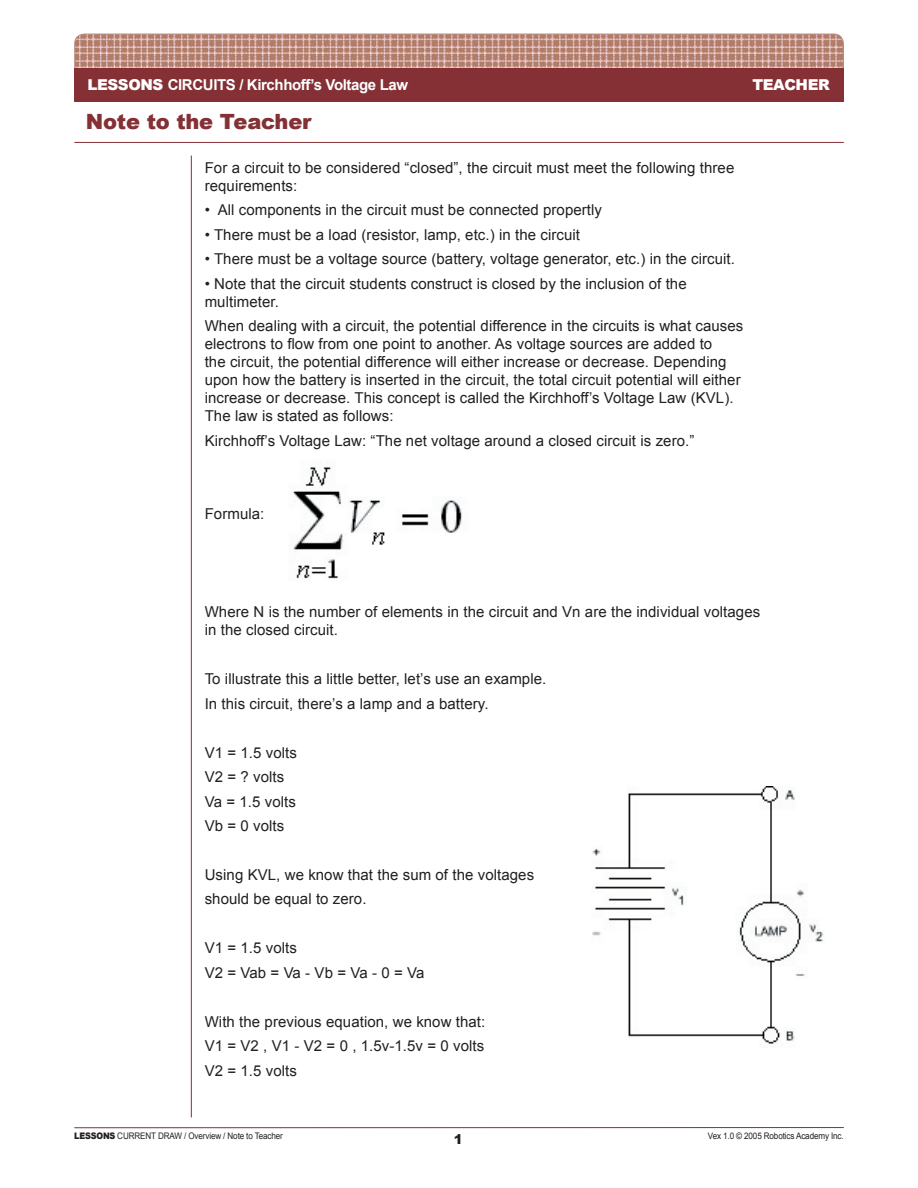
<style>
.page{position:relative;width:918px;height:1188px;background:#fff}
.page>*{position:absolute;margin:0;border:0;box-sizing:border-box;transform-origin:0 0}
.t1{font:900 21px "Arial";letter-spacing:-.01em;color:#843034}
.t2{font:15px/18px "Arial";letter-spacing:.005em;color:#231f20}
.t3{font:700 15px "Arial";letter-spacing:-.025em;color:#fff}
.t4{font:900 15px "Arial";letter-spacing:-.025em;color:#fff}
.t5{font:900 13.5px "Arial";color:#231f20}
.t6{font:9px "Arial";letter-spacing:-.015em;color:#231f20;scale:.9 1}
.s1{font-weight:900}
</style>
<div class="page">
<img style="left:75px;top:34px;width:768px;height:34px">
<div style="left:74px;top:34px;width:770px;height:57px;border:1px solid #b7877b;border-radius:10px"></div>
<div style="left:74px;top:68px;width:770px;height:34px;background:#843034"></div>
<hr style="left:74px;top:142px;width:770px;height:1px;background:#843034">
<hr style="left:74px;top:1127px;width:770px;height:1px;background:#843034">
<hr style="left:191px;top:156px;width:1px;height:961px;background:#843034">
<img style="left:293px;top:467px;width:169px;height:112px">
<img style="left:592px;top:786px;width:232px;height:258px">
<p class="t3" style="left:87px;top:75px;width:322px"><span class="s1">LESSONS</span> CIRCUITS / Kirchhoff’s Voltage Law</p>
<p class="t4" style="left:752px;top:73px;width:79px">TEACHER</p>
<h1 class="t1" style="left:86px;top:106px;width:227px">Note to the Teacher</h1>
<p class="t2" style="left:205px;top:159px;width:531px">For a circuit to be considered “closed”, the circuit must meet the following three requirements:</p>
<p class="t2" style="left:205px;top:201px;width:399px">• All components in the circuit must be connected propertly</p>
<p class="t2" style="left:205px;top:226px;width:377px">• There must be a load (resistor, lamp, etc.) in the circuit</p>
<p class="t2" style="left:205px;top:250px;width:532px">• There must be a voltage source (battery, voltage generator, etc.) in the circuit.</p>
<p class="t2" style="left:205px;top:275px;width:483px">• Note that the circuit students construct is closed by the inclusion of the multimeter.</p>
<p class="t2" style="left:205px;top:317px;width:540px">When dealing with a circuit, the potential difference in the circuits is what causes electrons to flow from one point to another. As voltage sources are added to<br>the circuit, the potential difference will either increase or decrease. Depending upon how the battery is inserted in the circuit, the total circuit potential will either increase or decrease. This concept is called the Kirchhoff’s Voltage Law (KVL).<br>The law is stated as follows:</p>
<p class="t2" style="left:205px;top:432px;width:491px">Kirchhoff’s Voltage Law: “The net voltage around a closed circuit is zero.”</p>
<p class="t2" style="left:205px;top:505px;width:61px">Formula:</p>
<p class="t2" style="left:205px;top:603px;width:557px">Where N is the number of elements in the circuit and Vn are the individual voltages in the closed circuit.</p>
<p class="t2" style="left:205px;top:667px;width:343px;line-height:24.5px">To illustrate this a little better, let’s use an example.<br>In this circuit, there’s a lamp and a battery.</p>
<p class="t2" style="left:205px;top:740px;width:94px;line-height:24.5px">V1 = 1.5 volts<br>V2 = ? volts<br>Va = 1.5 volts<br>Vb = 0 volts</p>
<p class="t2" style="left:205px;top:863px;width:331px;line-height:24.5px">Using KVL, we know that the sum of the voltages should be equal to zero.</p>
<p class="t2" style="left:205px;top:936px;width:221px;line-height:24.5px">V1 = 1.5 volts<br>V2 = Vab = Va - Vb = Va - 0 = Va</p>
<p class="t2" style="left:205px;top:1010px;width:282px;line-height:24.5px;text-align:justify">With the previous equation, we know that:<br>V1 = V2 , V1 - V2 = 0 , 1.5v-1.5v = 0 volts V2 = 1.5 volts</p>
<p class="t6" style="left:74px;top:1130px;width:233px"><span class="s1">LESSONS</span> CURRENT DRAW / Overview / Note to Teacher</p>
<p class="t5" style="left:454px;top:1129px;width:11px">1</p>
<p class="t6" style="left:708px;top:1130px;width:152px">Vex 1.0 © 2005 Robotics Academy Inc.</p>
</div>
